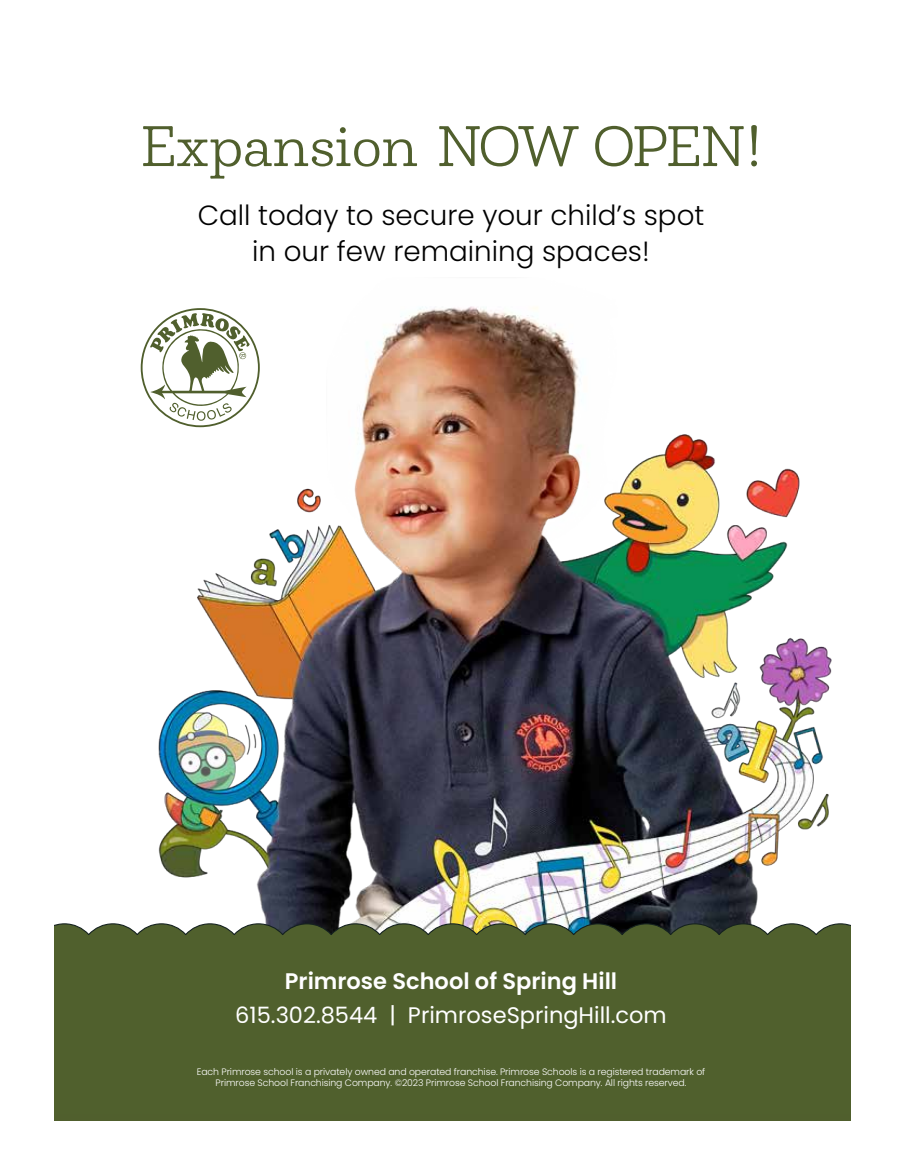
<style>
.page{position:relative;width:905px;height:1175px;background:#fff}
.page>*{position:absolute;margin:0;border:0;box-sizing:border-box;transform-origin:0 0}
.t1{font:59.85px "Madley";letter-spacing:-.01em;color:#505f2d}
.t2{font:300 27.75px/36px "Poppins";color:#000;text-align:center}
.t3{font:22.5px "Poppins";color:#fff}
.t4{font:600 22.5px "Poppins";color:#fff}
.t5{font:300 9.3px/11.2px "Poppins";letter-spacing:-.01em;color:#fff;text-align:center}
</style>
<div class="page">
<div style="left:54px;top:1085px;width:796px;height:35px;background:#505f2d"></div>
<img style="left:140px;top:306px;width:692px;height:617px">
<div style="left:54px;top:923px;width:796px;height:162px;background:#50602d"></div>
<svg style="left:141px;top:308px;width:119px;height:119px"></svg>
<h1 class="t1" style="left:140px;top:110px;width:623px">Expansion NOW OPEN!</h1>
<h2 class="t2" style="left:198px;top:198px;width:508px">Call today to secure your child’s spot in our few remaining spaces!</h2>
<h3 class="t4" style="left:285px;top:968px;width:334px">Primrose School of Spring Hill</h3>
<h3 class="t3" style="left:235px;top:1002px;width:433px">615.302.8544 | PrimroseSpringHill.com</h3>
<p class="t5" style="left:197px;top:1065px;width:510px">Each Primrose school is a privately owned and operated franchise. Primrose Schools is a registered trademark of<br>Primrose School Franchising Company. ©2023 Primrose School Franchising Company. All rights reserved.</p>
</div>
